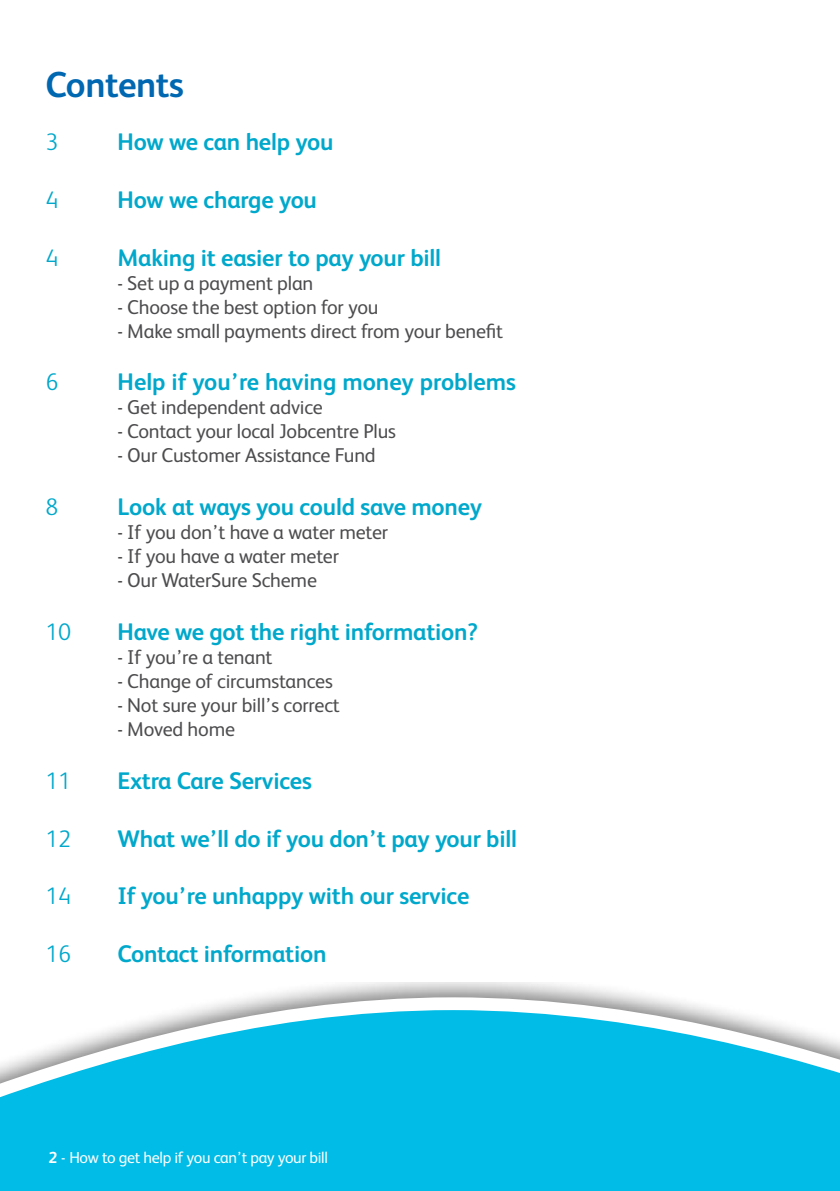
<style>
.page{position:relative;width:840px;height:1191px;background:#fff}
.page>*{position:absolute;margin:0;border:0;box-sizing:border-box;transform-origin:0 0}
.t1{font:700 36px "FS Albert";letter-spacing:-.015em;color:#0067b1}
.t2{font:700 24px "FS Albert";letter-spacing:-.01em;color:#00a8cb}
.t3{font:300 24px "FS Albert";letter-spacing:-.01em;color:#00a8cb}
.t4{font:20px "FS Albert";letter-spacing:-.01em;color:#4d4d4f}
.t5{font:16px "FS Albert";letter-spacing:-.02em;color:#fff}
.s1{font-weight:700}
</style>
<div class="page">
<svg style="left:0;top:982px;width:839px;height:209px;fill:#00bce7"></svg>
<h1 class="t1" style="left:45px;top:61px;width:140px">Contents</h1>
<p class="t3" style="left:45px;top:126px;width:14px">3</p>
<p class="t2" style="left:117px;top:126px;width:217px">How we can help you</p>
<p class="t3" style="left:45px;top:184px;width:14px">4</p>
<p class="t2" style="left:117px;top:183px;width:201px">How we charge you</p>
<p class="t3" style="left:45px;top:242px;width:14px">4</p>
<p class="t2" style="left:117px;top:241px;width:325px">Making it easier to pay your bill</p>
<p class="t4" style="left:117px;top:269px;width:197px">- Set up a payment plan</p>
<p class="t4" style="left:117px;top:293px;width:262px">- Choose the best option for you</p>
<p class="t4" style="left:117px;top:317px;width:387px">- Make small payments direct from your benefit</p>
<p class="t3" style="left:45px;top:366px;width:14px">6</p>
<p class="t2" style="left:117px;top:366px;width:400px">Help if you’re having money problems</p>
<p class="t4" style="left:117px;top:394px;width:207px">- Get independent advice</p>
<p class="t4" style="left:117px;top:418px;width:280px">- Contact your local Jobcentre Plus</p>
<p class="t4" style="left:117px;top:442px;width:259px">- Our Customer Assistance Fund</p>
<p class="t3" style="left:45px;top:491px;width:14px">8</p>
<p class="t2" style="left:117px;top:491px;width:366px">Look at ways you could save money</p>
<p class="t4" style="left:117px;top:519px;width:272px">- If you don’t have a water meter</p>
<p class="t4" style="left:117px;top:543px;width:223px">- If you have a water meter</p>
<p class="t4" style="left:117px;top:567px;width:201px">- Our WaterSure Scheme</p>
<p class="t3" style="left:45px;top:616px;width:27px">10</p>
<p class="t2" style="left:117px;top:615px;width:362px">Have we got the right information?</p>
<p class="t4" style="left:117px;top:644px;width:156px">- If you’re a tenant</p>
<p class="t4" style="left:117px;top:668px;width:217px">- Change of circumstances</p>
<p class="t4" style="left:117px;top:692px;width:224px">- Not sure your bill’s correct</p>
<p class="t4" style="left:117px;top:716px;width:119px">- Moved home</p>
<p class="t3" style="left:45px;top:765px;width:27px">11</p>
<p class="t2" style="left:117px;top:764px;width:196px">Extra Care Services</p>
<p class="t3" style="left:45px;top:822px;width:27px">12</p>
<p class="t2" style="left:117px;top:822px;width:401px">What we’ll do if you don’t pay your bill</p>
<p class="t3" style="left:45px;top:880px;width:27px">14</p>
<p class="t2" style="left:117px;top:879px;width:353px">If you’re unhappy with our service</p>
<p class="t3" style="left:45px;top:938px;width:27px">16</p>
<p class="t2" style="left:117px;top:937px;width:210px">Contact information</p>
<p class="t5" style="left:49px;top:1147px;width:281px"><span class="s1">2</span> - How to get help if you can’t pay your bill</p>
</div>
